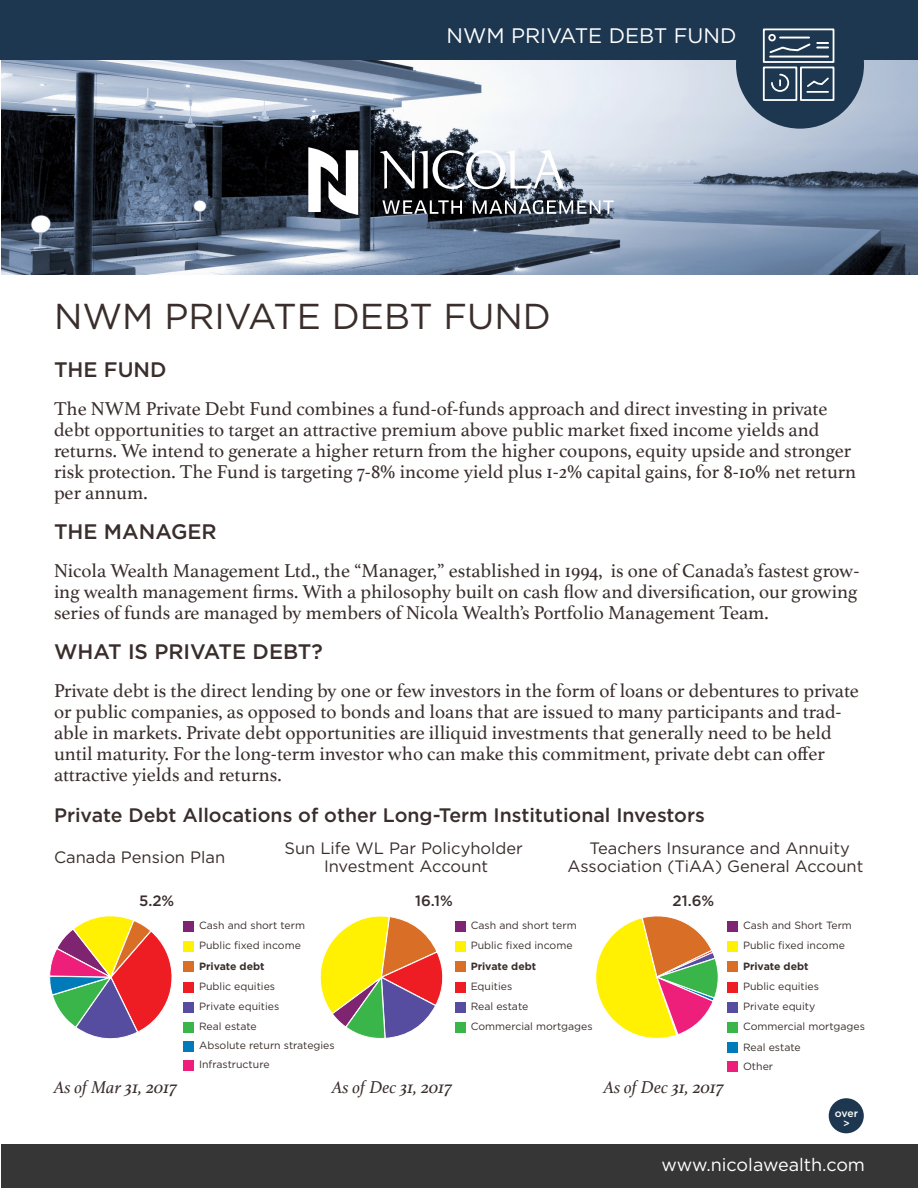
<style>
.page{position:relative;width:918px;height:1188px;background:#fff}
.page>*{position:absolute;margin:0;border:0;box-sizing:border-box;transform-origin:0 0}
.Date{font:36px "Gotham";color:#392e2c}
.Heading{font:500 21px "Gotham";color:#392e2c}
.t1{font:21px "Gotham";color:#fff}
.Body_Copy{font:19.5px/21px "Athelas";color:#392e2c}
.Sub-Heading{font:500 19.5px "Gotham";color:#392e2c}
.Disclosure{font:italic 18px "Athelas";color:#392e2c}
.t2{font:18px "Gotham";color:#fff}
.Sub-Sub-Heading{font:16.5px "Gotham";color:#392e2c}
.Body_Copy-2{font:500 15px "Gotham";color:#392e2c}
.Graph_Labels{font:10.5px "Gotham";color:#392e2c}
.Graph_Labels-2{font:700 10.5px "Gotham";color:#392e2c}
.t3{font:500 10.5px "Gotham";color:#fff}
</style>
<div class="page">
<img style="left:1px;top:60px;width:917px;height:214px">
<div style="left:1px;top:1145px;width:917px;height:43px;background:#363636"></div>
<div style="left:0;top:0;width:918px;height:60px;background:#1d3750"></div>
<svg style="left:380px;top:150px;width:184px;height:39px"></svg>
<svg style="left:308px;top:147px;width:50px;height:68px"></svg>
<svg style="left:382px;top:200px;width:80px;height:14px"></svg>
<svg style="left:473px;top:200px;width:141px;height:14px"></svg>
<div style="left:455px;top:921px;width:11px;height:11px;background:#7f2470"></div>
<div style="left:455px;top:941px;width:11px;height:11px;background:#fff101"></div>
<div style="left:455px;top:962px;width:11px;height:10px;background:#d96e26"></div>
<div style="left:455px;top:982px;width:11px;height:10px;background:#ee1d23"></div>
<div style="left:455px;top:1002px;width:11px;height:11px;background:#564da0"></div>
<div style="left:455px;top:1022px;width:11px;height:11px;background:#3ab54a"></div>
<div style="left:727px;top:921px;width:11px;height:11px;background:#7f2470"></div>
<div style="left:727px;top:941px;width:11px;height:11px;background:#fff101"></div>
<div style="left:727px;top:962px;width:11px;height:10px;background:#d96e26"></div>
<div style="left:727px;top:982px;width:11px;height:10px;background:#ee1d23"></div>
<div style="left:727px;top:1002px;width:11px;height:11px;background:#564da0"></div>
<div style="left:727px;top:1022px;width:11px;height:11px;background:#3ab54a"></div>
<div style="left:727px;top:1042px;width:11px;height:11px;background:#007ab9"></div>
<div style="left:183px;top:921px;width:11px;height:11px;background:#7f2470"></div>
<div style="left:183px;top:941px;width:11px;height:11px;background:#fff101"></div>
<div style="left:183px;top:962px;width:11px;height:10px;background:#d96e26"></div>
<div style="left:183px;top:982px;width:11px;height:10px;background:#ee1d23"></div>
<div style="left:183px;top:1002px;width:11px;height:11px;background:#564da0"></div>
<div style="left:183px;top:1022px;width:11px;height:11px;background:#3ab54a"></div>
<div style="left:183px;top:1041px;width:11px;height:11px;background:#007ab9"></div>
<div style="left:183px;top:1060px;width:11px;height:11px;background:#ee1e7b"></div>
<div style="left:736px;top:1px;width:128px;height:128px;background:#1d3750;border-radius:50%"></div>
<svg style="left:763px;top:66px;width:71px;height:35px"></svg>
<div style="left:763px;top:29px;width:71px;height:34px;border:2px solid #fff"></div>
<div style="left:768px;top:34px;width:8px;height:7px;border:2px solid #fff;border-radius:50%"></div>
<hr style="left:780px;top:37px;width:29px;height:2px;background:#fff">
<hr style="left:770px;top:56px;width:58px;height:2px;background:#fff">
<svg style="left:769px;top:42px;width:59px;height:12px"></svg>
<div style="left:829px;top:1098px;width:35px;height:35px;background:#1d3750;border-radius:50%"></div>
<svg style="left:49px;top:915px;width:123px;height:124px"></svg>
<svg style="left:595px;top:916px;width:124px;height:123px"></svg>
<svg style="left:320px;top:916px;width:123px;height:123px"></svg>
<div style="left:727px;top:1062px;width:11px;height:10px;background:#ee1e7b"></div>
<p class="t1" style="left:447px;top:23px;width:291px">NWM PRIVATE DEBT FUND</p>
<p class="Date" style="left:54px;top:293px;width:499px">NWM PRIVATE DEBT FUND</p>
<p class="Heading" style="left:54px;top:356px;width:114px">THE FUND</p>
<p class="Body_Copy" style="left:54px;top:398px;width:804px">The NWM Private Debt Fund combines a fund-of-funds approach and direct investing in private debt opportunities to target an attractive premium above public market fixed income yields and returns. We intend to generate a higher return from the higher coupons, equity upside and stronger risk protection. The Fund is targeting 7-8% income yield plus 1-2% capital gains, for 8-10% net return per annum.</p>
<p class="Heading" style="left:54px;top:518px;width:164px">THE MANAGER</p>
<p class="Body_Copy" style="left:54px;top:560px;width:807px;text-align:justify">Nicola Wealth Management Ltd., the “Manager,” established in 1994, is one of Canada’s fastest grow&shy;ing wealth management firms. With a philosophy built on cash flow and diversification, our growing series of funds are managed by members of Nicola Wealth’s Portfolio Management Team.</p>
<p class="Heading" style="left:54px;top:638px;width:270px">WHAT IS PRIVATE DEBT?</p>
<p class="Body_Copy" style="left:54px;top:680px;width:806px">Private debt is the direct lending by one or few investors in the form of loans or debentures to private or public companies, as opposed to bonds and loans that are issued to many participants and trad&shy;able in markets. Private debt opportunities are illiquid investments that generally need to be held until maturity. For the long-term investor who can make this commitment, private debt can offer attractive yields and returns.</p>
<p class="Sub-Heading" style="left:54px;top:803px;width:652px">Private Debt Allocations of other Long-Term Institutional Investors</p>
<p class="Sub-Sub-Heading" style="left:54px;top:846px;width:173px">Canada Pension Plan</p>
<p class="Sub-Sub-Heading" style="left:285px;top:837px;width:240px">Sun Life WL Par Policyholder</p>
<p class="Sub-Sub-Heading" style="left:590px;top:837px;width:262px">Teachers Insurance and Annuity</p>
<p class="Sub-Sub-Heading" style="left:324px;top:855px;width:166px">Investment Account</p>
<p class="Sub-Sub-Heading" style="left:567px;top:855px;width:298px">Association (TiAA) General Account</p>
<p class="Body_Copy-2" style="left:139px;top:890px;width:37px">5.2%</p>
<p class="Body_Copy-2" style="left:415px;top:890px;width:39px">16.1%</p>
<p class="Body_Copy-2" style="left:673px;top:890px;width:43px">21.6%</p>
<p class="Graph_Labels" style="left:199px;top:919px;width:108px">Cash and short term</p>
<p class="Graph_Labels" style="left:199px;top:939px;width:103px">Public fixed income</p>
<p class="Graph_Labels-2" style="left:199px;top:959px;width:67px">Private debt</p>
<p class="Graph_Labels" style="left:199px;top:979px;width:78px">Public equities</p>
<p class="Graph_Labels" style="left:199px;top:1000px;width:82px">Private equities</p>
<p class="Graph_Labels" style="left:199px;top:1020px;width:59px">Real estate</p>
<p class="Graph_Labels" style="left:199px;top:1039px;width:137px">Absolute return strategies</p>
<p class="Graph_Labels" style="left:199px;top:1058px;width:72px">Infrastructure</p>
<p class="Graph_Labels" style="left:471px;top:919px;width:108px">Cash and short term</p>
<p class="Graph_Labels" style="left:471px;top:939px;width:103px">Public fixed income</p>
<p class="Graph_Labels-2" style="left:471px;top:959px;width:67px">Private debt</p>
<p class="Graph_Labels" style="left:471px;top:979px;width:43px">Equities</p>
<p class="Graph_Labels" style="left:471px;top:1000px;width:59px">Real estate</p>
<p class="Graph_Labels" style="left:471px;top:1020px;width:123px">Commercial mortgages</p>
<p class="Disclosure" style="left:54px;top:1073px;width:124px">As of Mar 31, 2017</p>
<p class="Disclosure" style="left:332px;top:1073px;width:121px">As of Dec 31, 2017</p>
<p class="Disclosure" style="left:604px;top:1073px;width:121px">As of Dec 31, 2017</p>
<p class="Graph_Labels" style="left:743px;top:919px;width:110px">Cash and Short Term</p>
<p class="Graph_Labels" style="left:743px;top:939px;width:103px">Public fixed income</p>
<p class="Graph_Labels-2" style="left:743px;top:959px;width:67px">Private debt</p>
<p class="Graph_Labels" style="left:743px;top:979px;width:78px">Public equities</p>
<p class="Graph_Labels" style="left:743px;top:1000px;width:74px">Private equity</p>
<p class="Graph_Labels" style="left:743px;top:1020px;width:123px">Commercial mortgages</p>
<p class="Graph_Labels" style="left:743px;top:1040px;width:59px">Real estate</p>
<p class="Graph_Labels" style="left:743px;top:1059px;width:32px">Other</p>
<p class="t3" style="left:835px;top:1106px;width:25px">over</p>
<p class="t3" style="left:843px;top:1117px;width:8px">&gt;</p>
<p class="t2" style="left:662px;top:1153px;width:205px">www.nicolawealth.com</p>
</div>
